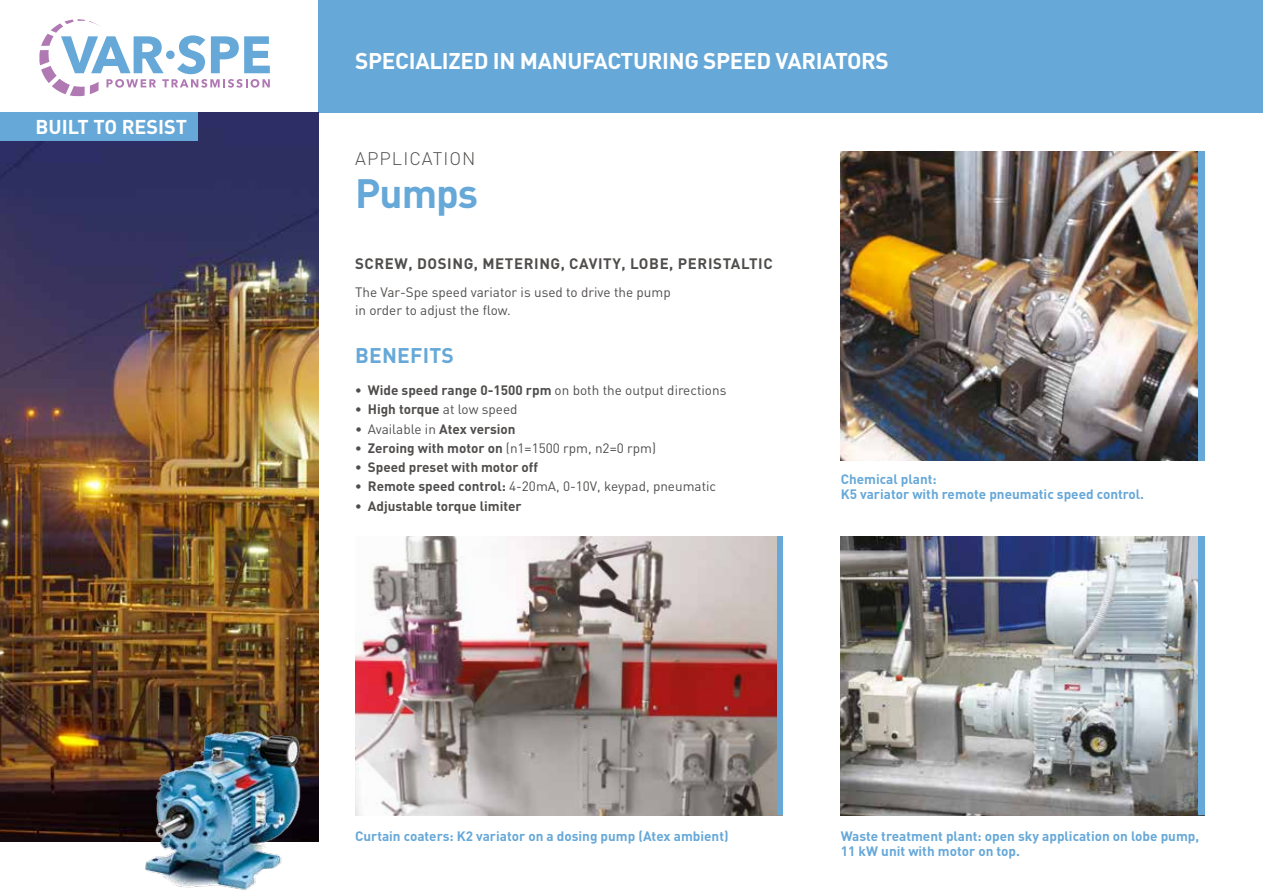
<style>
.page{position:relative;width:1263px;height:893px;background:#fff}
.page>*{position:absolute;margin:0;border:0;box-sizing:border-box;transform-origin:0 0}
.t1{font:700 40.5px "DIN Pro";letter-spacing:-.025em;color:#66a8d8}
.t2{font:700 22.5px "DIN Pro";letter-spacing:-.015em;color:#fff}
.t3{font:700 21px "DIN Pro";letter-spacing:.01em;color:#66a8d8}
.t4{font:700 19.8px "DIN Pro";color:#fff}
.t5{font:300 18px "DIN Pro";letter-spacing:.06em;color:#504e4d}
.t6{font:700 15px "DIN Pro";letter-spacing:.04em;color:#504e4d}
.t7{font:13.5px/18px "DIN Pro";color:#504e4d}
.t8{font:700 13.5px/15px "DIN Pro";color:#66a8d8}
.t9{font:700 13.5px "DIN Pro";color:#504e4d}
.s1{font-weight:700}
.s2{font-weight:400}
</style>
<div class="page">
<div style="left:319px;top:0;width:944px;height:113px;background:#66a8d8"></div>
<img style="left:0;top:113px;width:319px;height:729px">
<svg style="left:39px;top:19px;width:231px;height:77px"></svg>
<img style="left:355px;top:537px;width:422px;height:278px">
<img style="left:841px;top:537px;width:357px;height:278px">
<img style="left:841px;top:151px;width:357px;height:309px">
<div style="left:777px;top:537px;width:6px;height:278px;background:#66a8d8"></div>
<div style="left:1198px;top:151px;width:7px;height:309px;background:#66a8d8"></div>
<div style="left:1198px;top:537px;width:7px;height:278px;background:#66a8d8"></div>
<div style="left:0;top:113px;width:198px;height:28px;background:#66a8d8"></div>
<img style="left:145px;top:716px;width:161px;height:174px">
<h3 class="t4" style="left:35px;top:114px;width:153px">BUILT TO RESIST</h3>
<h2 class="t2" style="left:355px;top:46px;width:535px">SPECIALIZED IN MANUFACTURING SPEED VARIATORS</h2>
<h3 class="t5" style="left:355px;top:146px;width:122px">APPLICATION</h3>
<h1 class="t1" style="left:355px;top:166px;width:125px">Pumps</h1>
<p class="t6" style="left:355px;top:254px;width:419px">SCREW, DOSING, METERING, CAVITY, LOBE, PERISTALTIC</p>
<p class="t7" style="left:355px;top:283px;width:317px">The Var-Spe speed variator is used to drive the pump in order to adjust the flow.</p>
<h3 class="t3" style="left:355px;top:341px;width:100px">BENEFITS</h3>
<p class="t7" style="left:355px;top:381px;width:373px"><span class="s1">• Wide speed range 0-1500 rpm</span> on both the output directions</p>
<p class="t9" style="left:355px;top:400px;width:164px">• High torque <span class="s2">at low speed</span></p>
<p class="t7" style="left:355px;top:419px;width:162px">• Available in <span class="s1">Atex version</span></p>
<p class="t7" style="left:355px;top:438px;width:302px"><span class="s1">• Zeroing with motor on</span> (n1=1500 rpm, n2=0 rpm)</p>
<p class="t9" style="left:355px;top:458px;width:185px">• Speed preset with motor off</p>
<p class="t7" style="left:355px;top:477px;width:363px"><span class="s1">• Remote speed control:</span> 4-20mA, 0-10V, keypad, pneumatic</p>
<p class="t9" style="left:355px;top:496px;width:168px">• Adjustable torque limiter</p>
<p class="t8" style="left:841px;top:471px;width:305px">Chemical plant:<br>K5 variator with remote pneumatic speed control.</p>
<p class="t8" style="left:355px;top:828px;width:375px">Curtain coaters: K2 variator on a dosing pump (Atex ambient)</p>
<p class="t8" style="left:841px;top:828px;width:360px">Waste treatment plant: open sky application on lobe pump,<br>11 kW unit with motor on top.</p>
</div>
